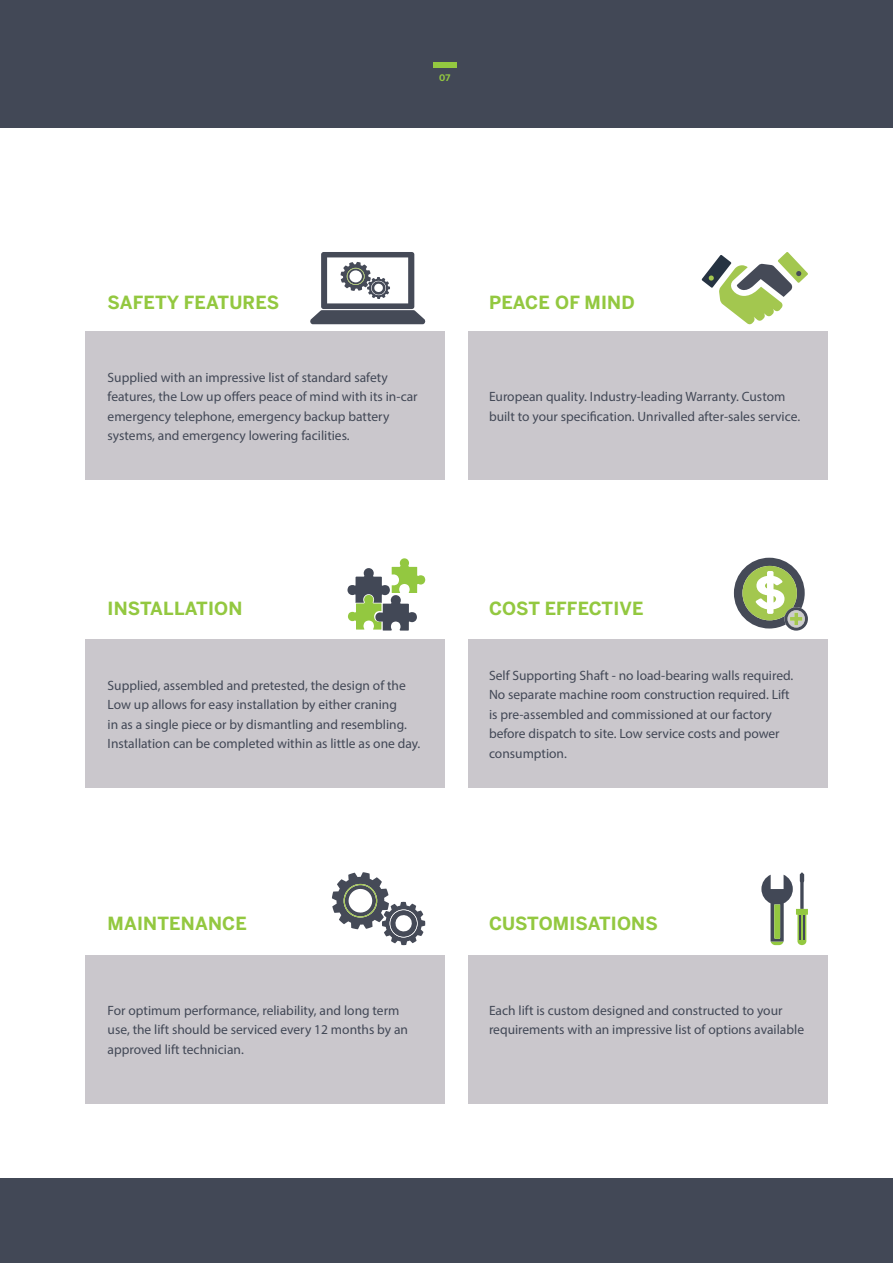
<style>
.page{position:relative;width:893px;height:1263px;background:#fff}
.page>*{position:absolute;margin:0;border:0;box-sizing:border-box;transform-origin:0 0}
.t1{font:700 18px "Benton Sans";letter-spacing:.01em;color:#93c840}
.t2{font:13.5px/19.5px "Myriad Pro";color:#424856}
.t3{font:700 9px "Benton Sans";color:#93c840}
</style>
<div class="page">
<div style="left:0;top:0;width:893px;height:128px;background:#424856"></div>
<div style="left:0;top:1178px;width:893px;height:85px;background:#424856"></div>
<div style="left:433px;top:62px;width:23px;height:5px;background:#93c840"></div>
<div style="left:85px;top:331px;width:360px;height:149px;background:#cac7cc"></div>
<div style="left:85px;top:639px;width:360px;height:149px;background:#cac7cc"></div>
<div style="left:85px;top:955px;width:360px;height:148px;background:#cac7cc"></div>
<div style="left:468px;top:331px;width:359px;height:149px;background:#cac7cc"></div>
<div style="left:468px;top:639px;width:359px;height:149px;background:#cac7cc"></div>
<div style="left:468px;top:955px;width:359px;height:148px;background:#cac7cc"></div>
<svg style="left:347px;top:558px;width:78px;height:73px"></svg>
<svg style="left:761px;top:872px;width:47px;height:73px"></svg>
<svg style="left:734px;top:558px;width:74px;height:73px"></svg>
<svg style="left:332px;top:872px;width:93px;height:73px"></svg>
<svg style="left:702px;top:252px;width:106px;height:72px"></svg>
<svg style="left:310px;top:252px;width:116px;height:72px"></svg>
<p class="t3" style="left:439px;top:72px;width:13px">07</p>
<p class="t1" style="left:108px;top:292px;width:173px">SAFETY FEATURES</p>
<p class="t2" style="left:108px;top:367px;width:312px">Supplied with an impressive list of standard safety features, the Low up offers peace of mind with its in-car emergency telephone, emergency backup battery systems, and emergency lowering facilities.</p>
<p class="t1" style="left:108px;top:598px;width:136px">INSTALLATION</p>
<p class="t2" style="left:108px;top:675px;width:314px">Supplied, assembled and pretested, the design of the Low up allows for easy installation by either craning<br>in as a single piece or by dismantling and resembling.<br>Installation can be completed within as little as one day.</p>
<p class="t1" style="left:489px;top:292px;width:147px">PEACE OF MIND</p>
<p class="t2" style="left:489px;top:387px;width:313px">European quality. Industry-leading Warranty. Custom built to your specification. Unrivalled after-sales service.</p>
<p class="t1" style="left:489px;top:598px;width:156px">COST EFFECTIVE</p>
<p class="t2" style="left:489px;top:665px;width:306px">Self Supporting Shaft - no load-bearing walls required.<br>No separate machine room construction required. Lift is pre-assembled and commissioned at our factory before dispatch to site. Low service costs and power consumption.</p>
<p class="t1" style="left:108px;top:912px;width:141px">MAINTENANCE</p>
<p class="t1" style="left:489px;top:912px;width:170px">CUSTOMISATIONS</p>
<p class="t2" style="left:108px;top:1000px;width:302px">For optimum performance, reliability, and long term use, the lift should be serviced every 12 months by an approved lift technician.</p>
<p class="t2" style="left:489px;top:1000px;width:317px">Each lift is custom designed and constructed to your requirements with an impressive list of options available</p>
</div>
